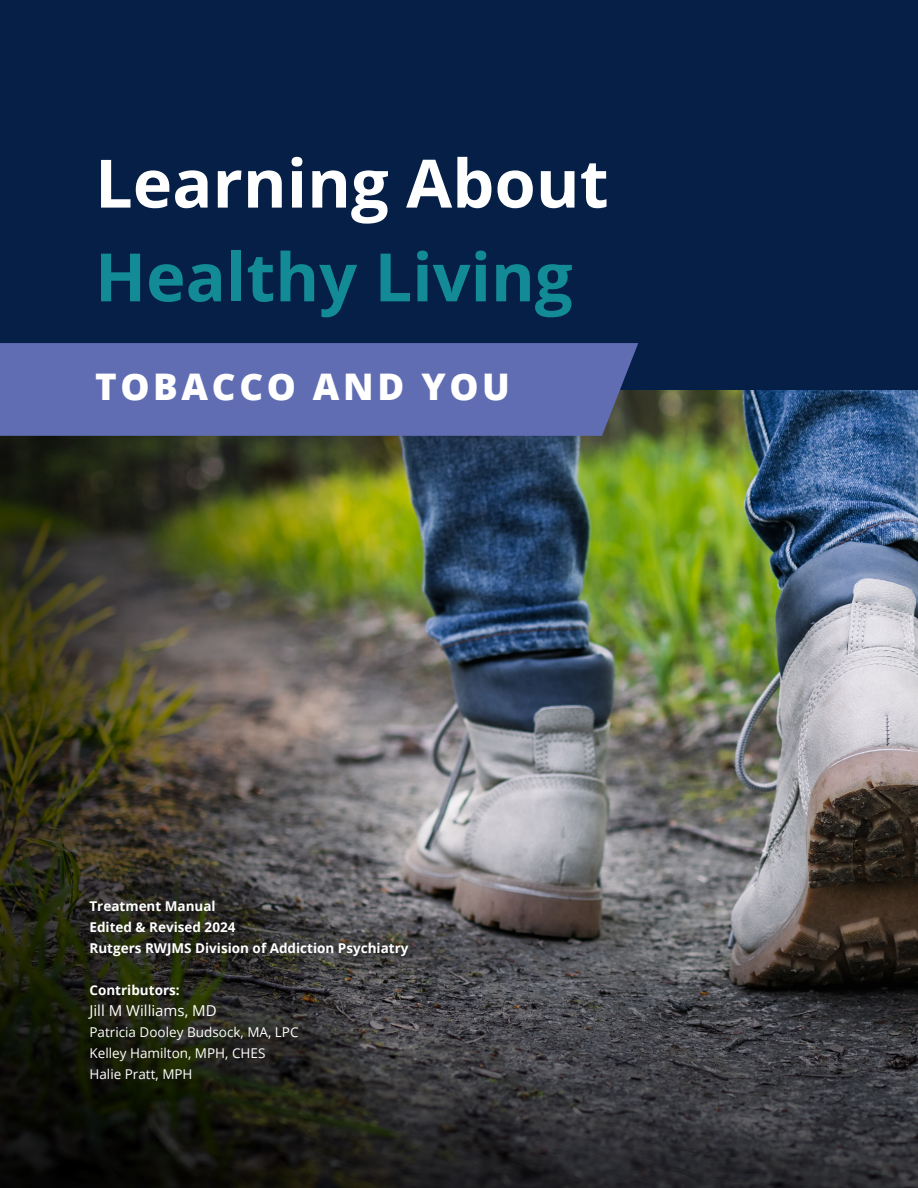
<style>
.page{position:relative;width:918px;height:1188px;background:#fff}
.page>*{position:absolute;margin:0;border:0;box-sizing:border-box;transform-origin:0 0}
.t1{font:700 66.75px "Open Sans";color:#fff}
.t2{font:700 66.75px "Open Sans";color:#138b97}
.t3{font:800 36.75px "Open Sans";letter-spacing:.1em;color:#fff}
.t4{font:15px "Open Sans";color:#fff}
.t5{font:700 13.5px "Open Sans";color:#fff}
.t6{font:13.5px "Open Sans";color:#fff}
</style>
<div class="page">
<img style="left:540px;top:389px;width:378px;height:332px">
<svg style="left:540px;top:721px;width:378px;height:467px;background:#575556"></svg>
<img style="left:0;top:436px;width:540px;height:752px">
<div style="left:0;top:0;width:918px;height:389px;background:#061f47"></div>
<div style="left:68px;top:880px;width:361px;height:221px;background:#231f20;opacity:.75"></div>
<div style="left:0;top:343px;width:638px;height:93px;background:#606db3"></div>
<p class="t1" style="left:95px;top:136px;width:515px">Learning About</p>
<p class="t2" style="left:95px;top:230px;width:479px">Healthy Living</p>
<p class="t3" style="left:95px;top:359px;width:416px">TOBACCO AND YOU</p>
<p class="t5" style="left:89px;top:897px;width:128px">Treatment Manual</p>
<p class="t5" style="left:89px;top:918px;width:148px">Edited &amp; Revised 2024</p>
<p class="t5" style="left:89px;top:939px;width:321px">Rutgers RWJMS Division of Addiction Psychiatry</p>
<p class="t5" style="left:89px;top:981px;width:92px">Contributors:</p>
<p class="t4" style="left:89px;top:1000px;width:129px">Jill M Williams, MD</p>
<p class="t6" style="left:89px;top:1023px;width:211px">Patricia Dooley Budsock, MA, LPC</p>
<p class="t6" style="left:89px;top:1044px;width:177px">Kelley Hamilton, MPH, CHES</p>
<p class="t6" style="left:89px;top:1065px;width:105px">Halie Pratt, MPH</p>
</div>
